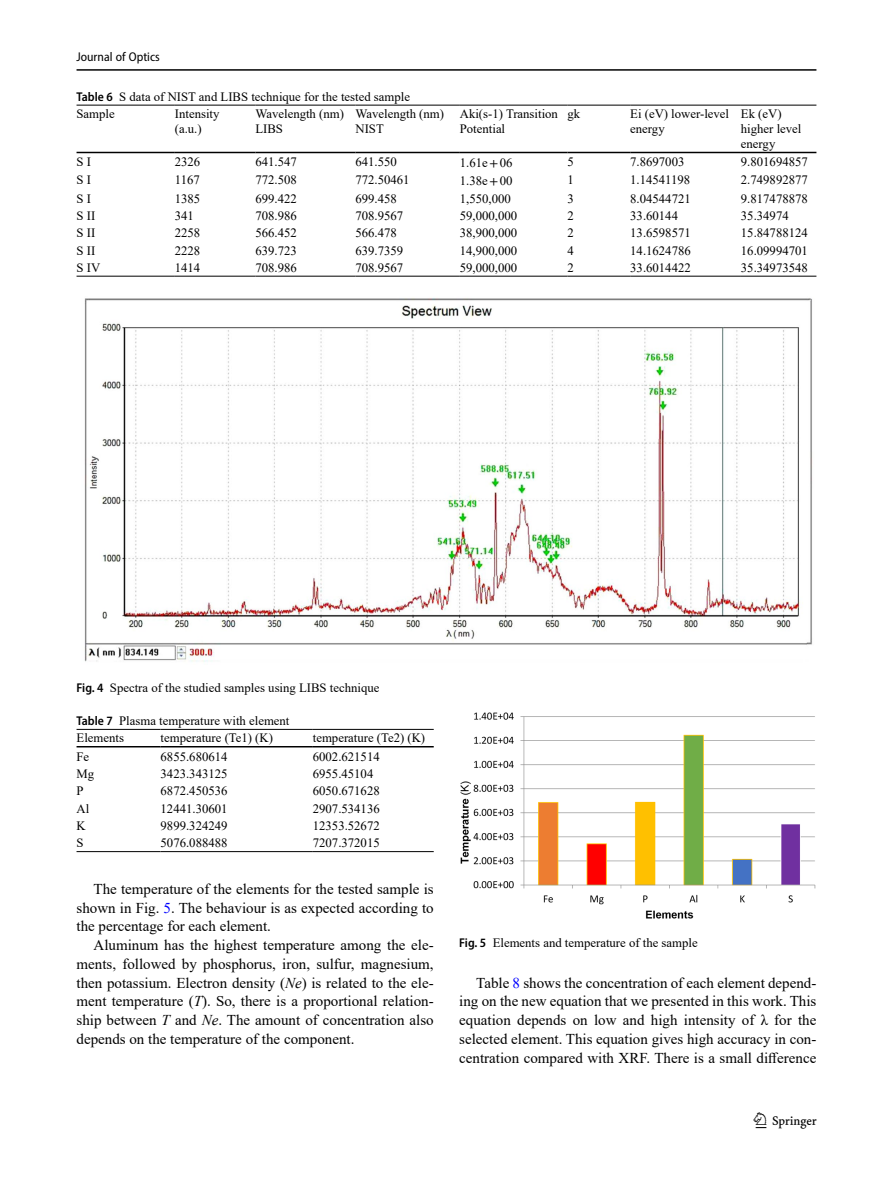
<style>
.page{position:relative;width:893px;height:1187px;background:#fff}
.page>*{position:absolute;margin:0;border:0;box-sizing:border-box;transform-origin:0 0}
.t1{font:22.5px "Springnew";color:#000}
.Body_Text_Indent{font:15px/18.8px "Times New Roman";color:#000;text-align:justify}
.Table_Body{font:12.75px "Times New Roman";color:#000}
.Table_Head{font:12.75px/15px "Times New Roman";color:#000}
.Figure_Caption{font:12.75px "Times New Roman";color:#000}
.Table_Caption{font:12.75px "Times New Roman";color:#000}
.t2{font:semi-condensed 12.75px "Myriad Pro";color:#000}
.s1{font-family:"Myriad Pro";font-weight:600;font-stretch:semi-condensed}
.s2{font-family:"STIX"}
.s3{color:#00f}
.s4{font-style:italic}
</style>
<div class="page">
<hr style="left:77px;top:69px;width:739px;height:2px;background:#000">
<hr style="left:77px;top:152px;width:98px;height:1px;background:#000">
<hr style="left:175px;top:105px;width:80px;height:1px;background:#000">
<hr style="left:175px;top:152px;width:80px;height:1px;background:#000">
<hr style="left:255px;top:105px;width:100px;height:1px;background:#000">
<hr style="left:255px;top:152px;width:100px;height:1px;background:#000">
<hr style="left:355px;top:105px;width:105px;height:1px;background:#000">
<hr style="left:355px;top:152px;width:105px;height:1px;background:#000">
<hr style="left:460px;top:105px;width:107px;height:1px;background:#000">
<hr style="left:460px;top:152px;width:107px;height:1px;background:#000">
<hr style="left:567px;top:105px;width:63px;height:1px;background:#000">
<hr style="left:567px;top:152px;width:63px;height:1px;background:#000">
<hr style="left:630px;top:105px;width:111px;height:1px;background:#000">
<hr style="left:630px;top:152px;width:111px;height:1px;background:#000">
<hr style="left:741px;top:105px;width:75px;height:1px;background:#000">
<hr style="left:741px;top:152px;width:75px;height:1px;background:#000">
<hr style="left:77px;top:276px;width:98px;height:1px;background:#000">
<hr style="left:175px;top:276px;width:80px;height:1px;background:#000">
<hr style="left:255px;top:276px;width:100px;height:1px;background:#000">
<hr style="left:355px;top:276px;width:105px;height:1px;background:#000">
<hr style="left:460px;top:276px;width:107px;height:1px;background:#000">
<hr style="left:567px;top:276px;width:63px;height:1px;background:#000">
<hr style="left:630px;top:276px;width:111px;height:1px;background:#000">
<hr style="left:741px;top:276px;width:75px;height:1px;background:#000">
<hr style="left:77px;top:105px;width:98px;height:1px;background:#000">
<hr style="left:77px;top:746px;width:84px;height:1px;background:#000">
<hr style="left:161px;top:729px;width:152px;height:1px;background:#000">
<hr style="left:161px;top:746px;width:152px;height:1px;background:#000">
<hr style="left:313px;top:729px;width:121px;height:1px;background:#000">
<hr style="left:313px;top:746px;width:121px;height:1px;background:#000">
<hr style="left:77px;top:851px;width:84px;height:1px;background:#000">
<hr style="left:161px;top:851px;width:152px;height:1px;background:#000">
<hr style="left:313px;top:851px;width:121px;height:1px;background:#000">
<hr style="left:77px;top:729px;width:84px;height:1px;background:#000">
<img style="left:460px;top:712px;width:356px;height:207px">
<img style="left:84px;top:298px;width:728px;height:364px">
<p class="t2" style="left:77px;top:49px;width:85px">Journal of Optics</p>
<p class="Table_Caption" style="left:77px;top:88px;width:335px"><span class="s1">Table 6</span> S data of NIST and LIBS technique for the tested sample</p>
<p class="Table_Head" style="left:77px;top:106px;width:40px">Sample</p>
<p class="Table_Head" style="left:175px;top:106px;width:46px">Intensity</p>
<p class="Table_Head" style="left:175px;top:121px;width:28px">(a.u.)</p>
<p class="Table_Head" style="left:255px;top:106px;width:90px">Wavelength (nm)<br>LIBS</p>
<p class="Table_Head" style="left:355px;top:106px;width:90px">Wavelength (nm)<br>NIST</p>
<p class="Table_Head" style="left:460px;top:106px;width:100px">Aki(s-1) Transition<br>Potential</p>
<p class="Table_Head" style="left:567px;top:106px;width:14px">gk</p>
<p class="Table_Head" style="left:630px;top:106px;width:100px">Ei (eV) lower-level energy</p>
<p class="Table_Head" style="left:741px;top:106px;width:62px">Ek (eV) higher level energy</p>
<p class="Table_Body" style="left:77px;top:153px;width:16px">S I</p>
<p class="Table_Body" style="left:175px;top:153px;width:27px">2326</p>
<p class="Table_Body" style="left:255px;top:153px;width:43px">641.547</p>
<p class="Table_Body" style="left:355px;top:153px;width:43px">641.550</p>
<p class="Table_Body" style="left:460px;top:154px;width:54px">1.61e<span class="s2">+</span>06</p>
<p class="Table_Body" style="left:567px;top:153px;width:8px">5</p>
<p class="Table_Body" style="left:630px;top:153px;width:56px">7.8697003</p>
<p class="Table_Body" style="left:741px;top:153px;width:68px">9.801694857</p>
<p class="Table_Body" style="left:77px;top:171px;width:16px">S I</p>
<p class="Table_Body" style="left:175px;top:171px;width:27px">1167</p>
<p class="Table_Body" style="left:255px;top:171px;width:43px">772.508</p>
<p class="Table_Body" style="left:355px;top:171px;width:56px">772.50461</p>
<p class="Table_Body" style="left:460px;top:172px;width:54px">1.38e<span class="s2">+</span>00</p>
<p class="Table_Body" style="left:567px;top:171px;width:8px">1</p>
<p class="Table_Body" style="left:630px;top:171px;width:62px">1.14541198</p>
<p class="Table_Body" style="left:741px;top:171px;width:68px">2.749892877</p>
<p class="Table_Body" style="left:77px;top:189px;width:16px">S I</p>
<p class="Table_Body" style="left:175px;top:189px;width:27px">1385</p>
<p class="Table_Body" style="left:255px;top:189px;width:43px">699.422</p>
<p class="Table_Body" style="left:355px;top:189px;width:43px">699.458</p>
<p class="Table_Body" style="left:460px;top:189px;width:52px">1,550,000</p>
<p class="Table_Body" style="left:567px;top:189px;width:8px">3</p>
<p class="Table_Body" style="left:630px;top:189px;width:62px">8.04544721</p>
<p class="Table_Body" style="left:741px;top:189px;width:68px">9.817478878</p>
<p class="Table_Body" style="left:77px;top:206px;width:20px">S II</p>
<p class="Table_Body" style="left:175px;top:206px;width:21px">341</p>
<p class="Table_Body" style="left:255px;top:206px;width:43px">708.986</p>
<p class="Table_Body" style="left:355px;top:206px;width:49px">708.9567</p>
<p class="Table_Body" style="left:460px;top:206px;width:59px">59,000,000</p>
<p class="Table_Body" style="left:567px;top:206px;width:8px">2</p>
<p class="Table_Body" style="left:630px;top:206px;width:49px">33.60144</p>
<p class="Table_Body" style="left:741px;top:206px;width:49px">35.34974</p>
<p class="Table_Body" style="left:77px;top:224px;width:20px">S II</p>
<p class="Table_Body" style="left:175px;top:224px;width:27px">2258</p>
<p class="Table_Body" style="left:255px;top:224px;width:43px">566.452</p>
<p class="Table_Body" style="left:355px;top:224px;width:43px">566.478</p>
<p class="Table_Body" style="left:460px;top:224px;width:59px">38,900,000</p>
<p class="Table_Body" style="left:567px;top:224px;width:8px">2</p>
<p class="Table_Body" style="left:630px;top:224px;width:62px">13.6598571</p>
<p class="Table_Body" style="left:741px;top:224px;width:68px">15.84788124</p>
<p class="Table_Body" style="left:77px;top:241px;width:20px">S II</p>
<p class="Table_Body" style="left:175px;top:241px;width:27px">2228</p>
<p class="Table_Body" style="left:255px;top:241px;width:43px">639.723</p>
<p class="Table_Body" style="left:355px;top:241px;width:49px">639.7359</p>
<p class="Table_Body" style="left:460px;top:241px;width:59px">14,900,000</p>
<p class="Table_Body" style="left:567px;top:241px;width:8px">4</p>
<p class="Table_Body" style="left:630px;top:241px;width:62px">14.1624786</p>
<p class="Table_Body" style="left:741px;top:241px;width:68px">16.09994701</p>
<p class="Table_Body" style="left:77px;top:259px;width:25px">S IV</p>
<p class="Table_Body" style="left:175px;top:259px;width:27px">1414</p>
<p class="Table_Body" style="left:255px;top:259px;width:43px">708.986</p>
<p class="Table_Body" style="left:355px;top:259px;width:49px">708.9567</p>
<p class="Table_Body" style="left:460px;top:259px;width:59px">59,000,000</p>
<p class="Table_Body" style="left:567px;top:259px;width:8px">2</p>
<p class="Table_Body" style="left:630px;top:259px;width:62px">33.6014422</p>
<p class="Table_Body" style="left:741px;top:259px;width:68px">35.34973548</p>
<p class="Figure_Caption" style="left:77px;top:678px;width:304px"><span class="s1">Fig. 4</span> Spectra of the studied samples using LIBS technique</p>
<p class="Table_Caption" style="left:77px;top:711px;width:214px"><span class="s1">Table 7</span> Plasma temperature with element</p>
<p class="Table_Head" style="left:77px;top:730px;width:49px">Elements</p>
<p class="Table_Head" style="left:161px;top:730px;width:114px">temperature (Te1) (K)</p>
<p class="Table_Head" style="left:313px;top:730px;width:114px">temperature (Te2) (K)</p>
<p class="Table_Body" style="left:77px;top:747px;width:14px">Fe</p>
<p class="Table_Body" style="left:161px;top:747px;width:68px">6855.680614</p>
<p class="Table_Body" style="left:313px;top:747px;width:68px">6002.621514</p>
<p class="Table_Body" style="left:77px;top:764px;width:19px">Mg</p>
<p class="Table_Body" style="left:161px;top:764px;width:68px">3423.343125</p>
<p class="Table_Body" style="left:313px;top:764px;width:62px">6955.45104</p>
<p class="Table_Body" style="left:77px;top:782px;width:9px">P</p>
<p class="Table_Body" style="left:161px;top:782px;width:68px">6872.450536</p>
<p class="Table_Body" style="left:313px;top:782px;width:68px">6050.671628</p>
<p class="Table_Body" style="left:77px;top:799px;width:14px">Al</p>
<p class="Table_Body" style="left:161px;top:799px;width:68px">12441.30601</p>
<p class="Table_Body" style="left:313px;top:799px;width:68px">2907.534136</p>
<p class="Table_Body" style="left:77px;top:816px;width:11px">K</p>
<p class="Table_Body" style="left:161px;top:816px;width:68px">9899.324249</p>
<p class="Table_Body" style="left:313px;top:816px;width:68px">12353.52672</p>
<p class="Table_Body" style="left:77px;top:834px;width:9px">S</p>
<p class="Table_Body" style="left:161px;top:834px;width:68px">5076.088488</p>
<p class="Table_Body" style="left:313px;top:834px;width:68px">7207.372015</p>
<p class="Body_Text_Indent" style="left:77px;top:878px;width:359px;text-indent:17px">The temperature of the elements for the tested sample is shown in Fig. <span class="s3">5</span>. The behaviour is as expected according to the percentage for each element.</p>
<p class="Body_Text_Indent" style="left:77px;top:935px;width:359px;text-indent:17px">Aluminum has the highest temperature among the ele&shy;ments, followed by phosphorus, iron, sulfur, magnesium, then potassium. Electron density (<span class="s4">Ne</span>) is related to the ele&shy;ment temperature (<span class="s4">T</span>). So, there is a proportional relation&shy;ship between <span class="s4">T</span> and <span class="s4">Ne</span>. The amount of concentration also depends on the temperature of the component.</p>
<p class="Figure_Caption" style="left:459px;top:934px;width:240px"><span class="s1">Fig. 5</span> Elements and temperature of the sample</p>
<p class="Body_Text_Indent" style="left:459px;top:972px;width:359px;text-indent:17px">Table <span class="s3">8</span> shows the concentration of each element depend&shy;ing on the new equation that we presented in this work. This equation depends on low and high intensity of λ for the selected element. This equation gives high accuracy in con&shy;centration compared with XRF. There is a small difference</p>
<h1 class="t1" style="left:756px;top:1107px;width:63px">1 3</h1>
</div>
